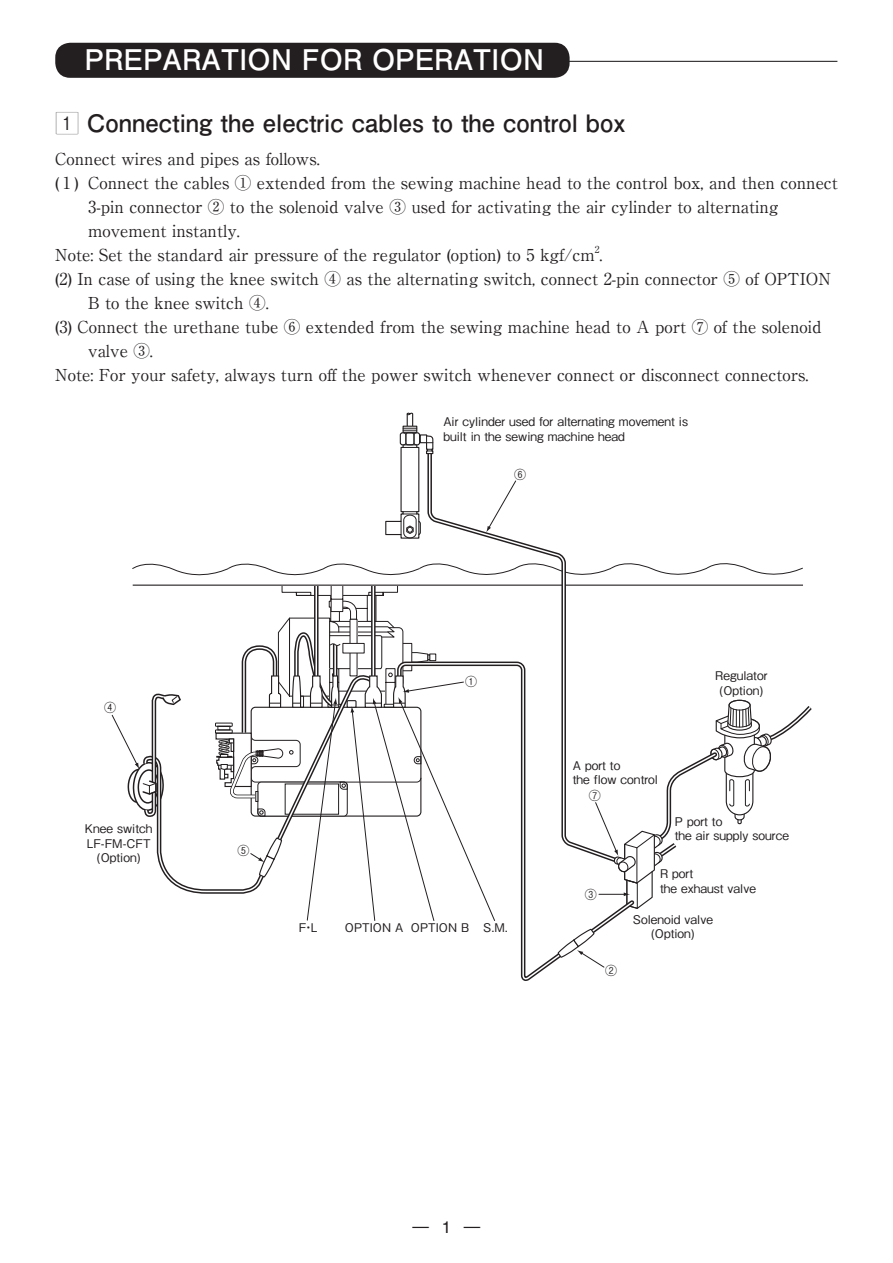
<style>
.page{position:relative;width:893px;height:1263px;background:#fff}
.page>*{position:absolute;margin:0;border:0;box-sizing:border-box;transform-origin:0 0}
.t1{font:28.5px "Futo Go B101 Pro Bold 90 msp RKSJ H";color:#fff}
.t2{font:24px "Futo Go B101 Pro Bold 90 msp RKSJ H";color:#231f20}
.t3{font:16.5px "Ryumin Pro Regular 90 msp RKSJ H";color:#231f20}
.t4{font:16.5px "Helvetica";color:#231f20}
.t5{font:12px/14.4px "Gothic BBB Pro Medium 90 msp RKSJ H";color:#231f20}
.t6{font:9.6px "Ryumin Pro Regular 90 msp RKSJ H";color:#231f20}
.s1{font-family:"Box Number White"}
</style>
<div class="page">
<hr style="left:555px;top:61px;width:282px;height:1px;background:#231f20">
<div style="left:55px;top:43px;width:515px;height:35px;background:#231f20;border-radius:15px"></div>
<svg style="left:434px;top:516px;width:130px;height:41px"></svg>
<svg style="left:520px;top:922px;width:89px;height:58px"></svg>
<svg style="left:385px;top:412px;width:49px;height:127px"></svg>
<svg style="left:558px;top:929px;width:47px;height:39px"></svg>
<svg style="left:486px;top:480px;width:31px;height:52px"></svg>
<svg style="left:111px;top:557px;width:701px;height:365px"></svg>
<h1 class="t1" style="left:84px;top:49px;width:461px">PREPARATION FOR OPERATION</h1>
<h2 class="t2" style="left:55px;top:114px;width:572px"><span class="s1">1</span> Connecting the electric cables to the control box</h2>
<p class="t3" style="left:55px;top:153px;width:266px">Connect wires and pipes as follows.</p>
<p class="t3" style="left:55px;top:177px;width:784px">( 1 ) Connect the cables ① extended from the sewing machine head to the control box, and then connect</p>
<p class="t3" style="left:88px;top:201px;width:692px">3-pin connector ② to the solenoid valve ③ used for activating the air cylinder to alternating</p>
<p class="t3" style="left:88px;top:225px;width:153px">movement instantly.</p>
<p class="t3" style="left:55px;top:249px;width:549px">Note: Set the standard air pressure of the regulator (option) to 5 kgf/cm .</p>
<p class="t6" style="left:595px;top:246px;width:6px">2</p>
<p class="t3" style="left:55px;top:273px;width:777px">(2) In case of using the knee switch ④ as the alternating switch, connect 2-pin connector ⑤ of OPTION</p>
<p class="t3" style="left:88px;top:297px;width:182px">B to the knee switch ④.</p>
<p class="t3" style="left:55px;top:321px;width:768px">(3) Connect the urethane tube ⑥ extended from the sewing machine head to A port ⑦ of the solenoid</p>
<p class="t3" style="left:88px;top:345px;width:66px">valve ③.</p>
<p class="t3" style="left:55px;top:369px;width:754px">Note: For your safety, always turn off the power switch whenever connect or disconnect connectors.</p>
<p class="t5" style="left:443px;top:416px;width:246px">Air cylinder used for alternating movement is built in the sewing machine head</p>
<p class="t5" style="left:104px;top:702px;width:13px">④</p>
<p class="t5" style="left:85px;top:823px;width:69px;text-align:center">Knee switch<br>LF-FM-CFT (Option)</p>
<p class="t5" style="left:514px;top:469px;width:13px">⑥</p>
<p class="t5" style="left:465px;top:676px;width:13px">①</p>
<p class="t5" style="left:237px;top:845px;width:13px">⑤</p>
<p class="t5" style="left:299px;top:922px;width:20px">F・L</p>
<p class="t5" style="left:483px;top:922px;width:26px">S.M.</p>
<p class="t5" style="left:345px;top:922px;width:126px">OPTION A OPTION B</p>
<p class="t5" style="left:715px;top:670px;width:54px;text-align:center">Regulator (Option)</p>
<p class="t5" style="left:573px;top:760px;width:87px">A port to<br>the flow control</p>
<p class="t5" style="left:589px;top:789px;width:13px">⑦</p>
<p class="t5" style="left:675px;top:815px;width:116px">P port to<br>the air supply source</p>
<p class="t5" style="left:585px;top:889px;width:13px">③</p>
<p class="t5" style="left:605px;top:964px;width:13px">②</p>
<p class="t5" style="left:660px;top:868px;width:97px">R port<br>the exhaust valve</p>
<p class="t5" style="left:633px;top:914px;width:82px;text-align:center">Solenoid valve (Option)</p>
<p class="t4" style="left:412px;top:1220px;width:70px">— 1 —</p>
</div>
